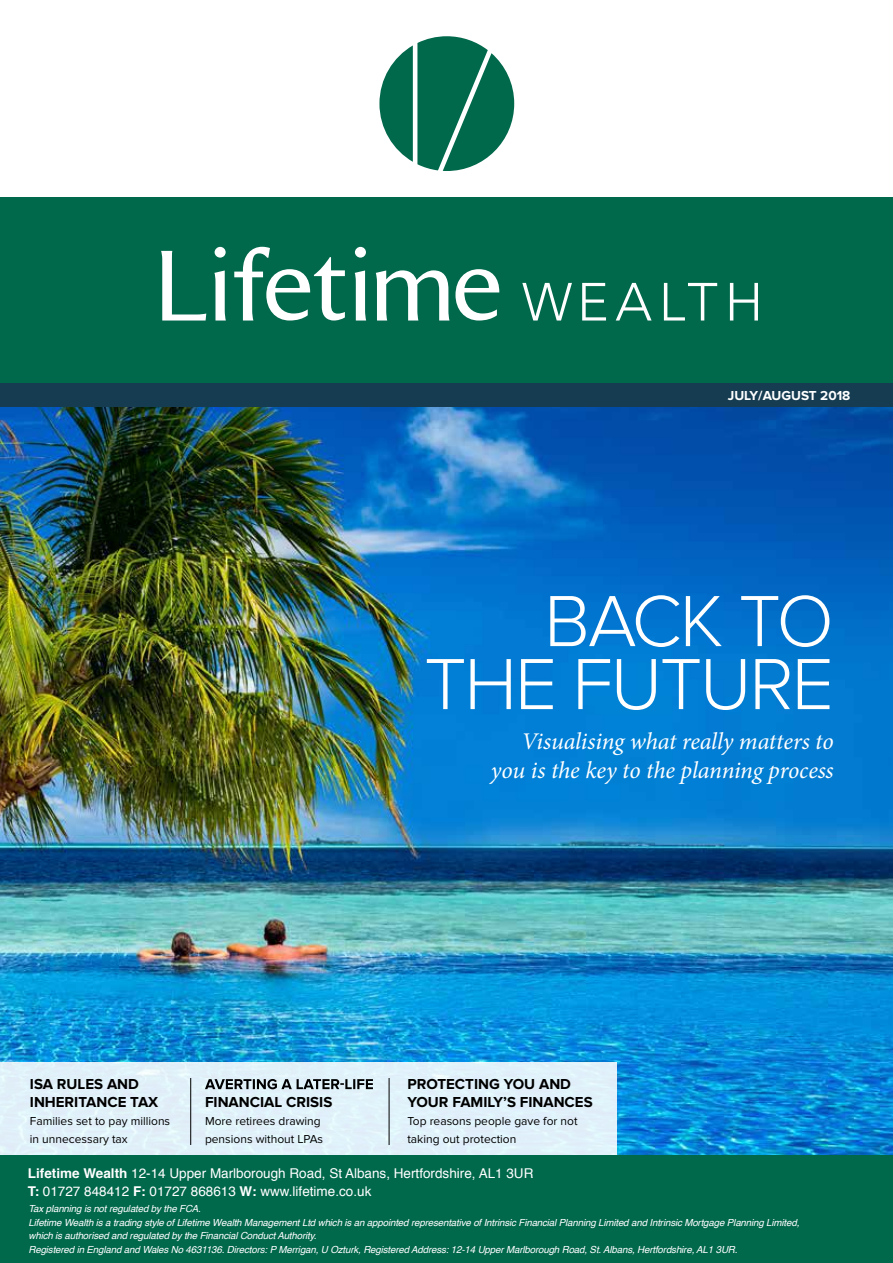
<style>
.page{position:relative;width:893px;height:1263px;background:#fff}
.page>*{position:absolute;margin:0;border:0;box-sizing:border-box;transform-origin:0 0}
.t1{font:300 75px/63px "Proxima Nova A";letter-spacing:-.03em;color:#fff;text-align:right}
.t2{font:italic 24px/28.5px "Minion Pro";letter-spacing:-.01em;color:#fff;text-align:right}
.t3{font:700 15px/18px "Proxima Nova";color:#000}
.t4{font:13.5px/18px "Helvetica";color:#fff}
.t5{font:700 13.5px "Proxima Nova";color:#fff}
.t6{font:12px/18px "Proxima Nova";color:#000}
.t7{font:italic 9.75px/13.5px "Helvetica";letter-spacing:-.015em;color:#fff}
.s1{font-weight:700}
</style>
<div class="page">
<img style="left:0;top:407px;width:893px;height:748px">
<div style="left:0;top:383px;width:893px;height:24px;background:#163c52"></div>
<div style="left:0;top:1062px;width:617px;height:94px;background:#e0f1fa"></div>
<svg style="left:205px;top:1079px;width:168px;height:10px"></svg>
<hr style="left:190px;top:1078px;width:1px;height:67px;background:#000">
<hr style="left:389px;top:1078px;width:1px;height:67px;background:#000">
<div style="left:0;top:197px;width:893px;height:185px;background:#00684b"></div>
<div style="left:0;top:1155px;width:893px;height:108px;background:#00684b"></div>
<svg style="left:522px;top:283px;width:50px;height:37px"></svg>
<svg style="left:582px;top:283px;width:24px;height:37px"></svg>
<svg style="left:616px;top:283px;width:36px;height:37px"></svg>
<svg style="left:664px;top:283px;width:53px;height:37px"></svg>
<svg style="left:730px;top:283px;width:28px;height:37px"></svg>
<svg style="left:161px;top:251px;width:45px;height:69px"></svg>
<svg style="left:214px;top:247px;width:12px;height:73px"></svg>
<svg style="left:234px;top:247px;width:111px;height:73px"></svg>
<svg style="left:355px;top:247px;width:11px;height:73px"></svg>
<svg style="left:376px;top:270px;width:73px;height:50px"></svg>
<svg style="left:455px;top:269px;width:44px;height:51px"></svg>
<svg style="left:379px;top:36px;width:135px;height:135px"></svg>
<h3 class="t5" style="left:728px;top:388px;width:124px">JULY/AUGUST 2018</h3>
<h1 class="t1" style="left:424px;top:589px;width:411px">BACK TO<br>THE FUTURE</h1>
<h2 class="t2" style="left:491px;top:727px;width:344px">Visualising what really matters to you is the key to the planning process</h2>
<h3 class="t3" style="left:407px;top:1075px;width:187px">PROTECTING YOU AND<br>YOUR FAMILY’S FINANCES</h3>
<p class="t6" style="left:407px;top:1112px;width:172px">Top reasons people gave for not taking out protection</p>
<h3 class="t3" style="left:30px;top:1075px;width:130px">ISA RULES AND<br>INHERITANCE TAX</h3>
<p class="t6" style="left:30px;top:1112px;width:142px">Families set to pay millions in unnecessary tax</p>
<h3 class="t4" style="left:28px;top:1165px;width:507px"><span class="s1">Lifetime Wealth</span> 12-14 Upper Marlborough Road, St Albans, Hertfordshire, AL1 3UR<br><span class="s1">T:</span> 01727 848412 <span class="s1">F:</span> 01727 868613 <span class="s1">W:</span> www.lifetime.co.uk</h3>
<p class="t7" style="left:29px;top:1202px;width:772px">Tax planning is not regulated by the FCA.<br>Lifetime Wealth is a trading style of Lifetime Wealth Management Ltd which is an appointed representative of Intrinsic Financial Planning Limited and Intrinsic Mortgage Planning Limited, which is authorised and regulated by the Financial Conduct Authority.<br>Registered in England and Wales No 4631136. Directors: P Merrigan, U Ozturk, Registered Address: 12-14 Upper Marlborough Road, St. Albans, Hertfordshire, AL1 3UR.</p>
<h3 class="t3" style="left:205px;top:1093px;width:129px">FINANCIAL CRISIS</h3>
<p class="t6" style="left:205px;top:1112px;width:120px">More retirees drawing pensions without LPAs</p>
</div>
